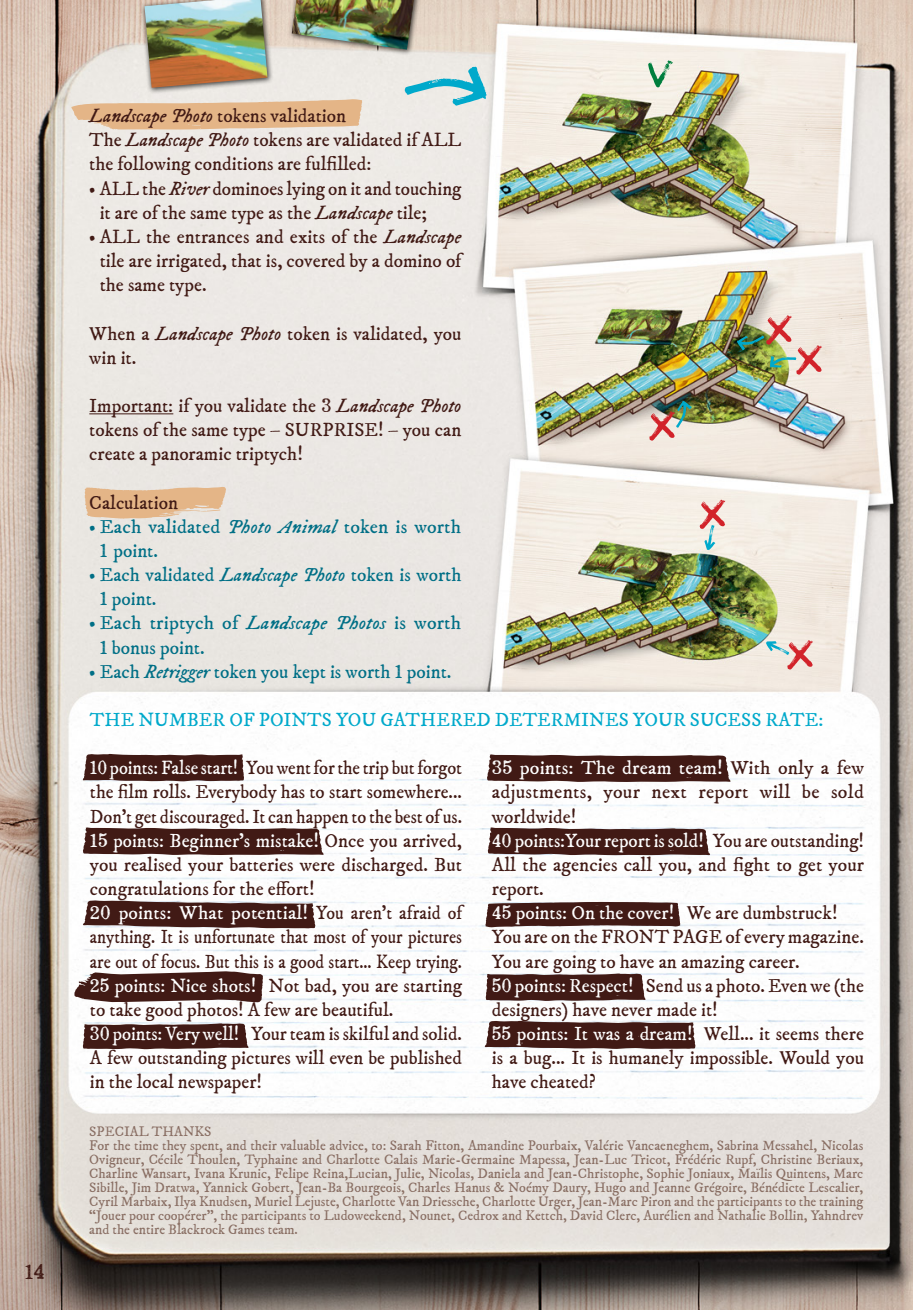
<style>
.page{position:relative;width:913px;height:1310px;background:#fff}
.page>*{position:absolute;margin:0;border:0;box-sizing:border-box;transform-origin:0 0}
.t1{font:500 21px "Appareo";color:#411a15}
.TXT_courant{font:19.25px/24.2px "IM FELL DW Pica PRO Roman";color:#411a15;text-align:justify}
.TXT_courant-2{font:19.25px/24.2px "IM FELL DW Pica PRO Roman";color:#411a15;text-align:justify;scale:.93 1}
.TXT_courant-3{font:19.25px/24.2px "IM FELL DW Pica PRO Roman";color:#006f86}
.TXT_courant-4{font:19.25px/24.2px "IM FELL DW Pica PRO Roman";color:#411a15;text-align:justify;scale:.95 1}
.TXT_courant-5{font:19.25px "IM FELL DW Pica PRO Roman";color:#00a9cb}
.TXT_courant-6{font:19.25px "IM FELL DW Pica PRO Roman";color:#fff}
.t2{font:14px/14px "IM FELL DW Pica PRO Roman";color:#896e63;text-align:justify}
.s1{font-family:"IM FELL DW Pica PRO Italic"}
.s2{font-family:"Appareo";font-weight:500}
.s3{font-family:"Appareo";font-weight:500;color:#fff}
.s4{color:#fff}
.s5{color:#411a15}
</style>
<div class="page">
<img style="left:0;top:0;width:913px;height:1310px">
<div style="left:141px;top:0;width:133px;height:94px;background:#000;opacity:.75"></div>
<img style="left:144px;top:0;width:123px;height:88px">
<div style="left:288px;top:0;width:136px;height:56px;background:#000;opacity:.75"></div>
<img style="left:292px;top:0;width:122px;height:50px">
<svg style="left:649px;top:401px;width:43px;height:40px;background:#ac9c8f"></svg>
<img style="left:737px;top:315px;width:85px;height:60px">
<svg style="left:648px;top:60px;width:24px;height:27px"></svg>
<svg style="left:766px;top:640px;width:47px;height:30px"></svg>
<svg style="left:699px;top:500px;width:26px;height:50px"></svg>
<svg style="left:82px;top:753px;width:162px;height:28px;background:#53302c"></svg>
<svg style="left:82px;top:899px;width:233px;height:29px;background:#5f403c"></svg>
<svg style="left:484px;top:1020px;width:211px;height:29px;background:#573532"></svg>
<svg style="left:83px;top:827px;width:241px;height:28px;background:#522f2a"></svg>
<svg style="left:487px;top:754px;width:244px;height:28px;background:#522f2b"></svg>
<svg style="left:83px;top:1022px;width:166px;height:27px;background:#573532"></svg>
<svg style="left:486px;top:973px;width:160px;height:28px;background:#512f2a"></svg>
<svg style="left:488px;top:827px;width:222px;height:28px;background:#512e2a"></svg>
<svg style="left:74px;top:971px;width:189px;height:31px;background:#5b3935"></svg>
<svg style="left:485px;top:902px;width:195px;height:25px;background:#4e2a26"></svg>
<svg style="left:71px;top:99px;width:292px;height:31px;background:#e5bf9a"></svg>
<svg style="left:84px;top:486px;width:142px;height:33px;background:#e5c19d"></svg>
<svg style="left:405px;top:67px;width:82px;height:39px;background:#a5d6dd"></svg>
<hr style="left:89px;top:413px;width:84px;height:1px;background:#411a15">
<p class="t1" style="left:25px;top:1257px;width:22px">14</p>
<p class="TXT_courant" style="left:89px;top:104px;width:258px"><span class="s1">Landscape Photo</span> tokens validation</p>
<p class="TXT_courant" style="left:89px;top:128px;width:374px">The <span class="s1">Landscape Photo</span> tokens are validated if ALL the following conditions are fulfilled:</p>
<p class="TXT_courant" style="left:100px;top:176px;width:363px;text-indent:-10px">• ALL the <span class="s1">River</span> dominoes lying on it and touching it are of the same type as the <span class="s1">Landscape</span> tile;</p>
<p class="TXT_courant" style="left:100px;top:225px;width:363px;text-indent:-10px">• ALL the entrances and exits of the <span class="s1">Landscape </span>tile are irrigated, that is, covered by a domino of the same type.</p>
<p class="TXT_courant" style="left:89px;top:321px;width:374px">When a <span class="s1">Landscape Photo</span> token is validated, you win it.</p>
<p class="TXT_courant" style="left:89px;top:394px;width:374px">Important: if you validate the <span class="s2">3</span> <span class="s1">Landscape Photo </span>tokens of the same type – SURPRISE! – you can create a panoramic triptych!</p>
<p class="TXT_courant" style="left:89px;top:490px;width:90px">Calculation</p>
<p class="TXT_courant-3" style="left:100px;top:515px;width:363px;text-indent:-10px">• Each validated <span class="s1">Photo Animal</span> token is worth<br><span class="s2">1</span> point.</p>
<p class="TXT_courant-3" style="left:100px;top:563px;width:363px;text-indent:-10px">• Each validated <span class="s1">Landscape Photo</span> token is worth<br><span class="s2">1</span> point.</p>
<p class="TXT_courant-3" style="left:100px;top:611px;width:363px;text-indent:-10px">• Each triptych of <span class="s1">Landscape Photos</span> is worth<br><span class="s2">1</span> bonus point.</p>
<p class="TXT_courant-3" style="left:89px;top:659px;width:364px">• Each <span class="s1">Retrigger</span> token you kept is worth <span class="s2">1</span> point.</p>
<p class="TXT_courant-5" style="left:90px;top:708px;width:735px">THE NUMBER OF POINTS YOU GATHERED DETERMINES YOUR SUCESS RATE:</p>
<p class="TXT_courant-4" style="left:90px;top:756px;width:393px"><span class="s3">10</span> <span class="s4">points:False start!</span> You went for the trip but forgot the film rolls. Everybody has to start somewhere...<br>Don’t get discouraged. It can happen to the best of us.</p>
<p class="TXT_courant" style="left:90px;top:829px;width:374px"><span class="s3">15</span> <span class="s4">points: Beginner's mistake!</span> Once you arrived, you realised your batteries were discharged. But congratulations for the effort!</p>
<p class="TXT_courant-2" style="left:90px;top:901px;width:402px"><span class="s3">20</span> <span class="s4">points: What potential!</span> You aren't afraid of anything. It is unfortunate that most of your pictures are out of focus. But this is a good start... Keep trying.<br><span class="s3">25</span> <span class="s4">points: Nice shots!</span> Not bad, you are starting to take good photos! A few are beautiful.</p>
<p class="TXT_courant" style="left:90px;top:1022px;width:373px"><span class="s3">30</span> <span class="s4">points: Very well!</span> Your team is skilful and solid.<br>A few outstanding pictures will even be published in the local newspaper!</p>
<p class="TXT_courant" style="left:492px;top:756px;width:374px"><span class="s3">35</span> <span class="s4">points: The dream team!</span> With only a few adjustments, your next report will be sold worldwide!</p>
<p class="TXT_courant" style="left:492px;top:829px;width:374px"><span class="s3">40</span> <span class="s4">points:Your report is sold!</span> You are outstanding!<br>All the agencies call you, and fight to get your report.</p>
<p class="TXT_courant-6" style="left:492px;top:901px;width:347px"><span class="s2">45</span> points: On the cover! <span class="s5">We are dumbstruck!</span></p>
<p class="TXT_courant" style="left:492px;top:925px;width:374px">You are on the FRONT PAGE of every magazine.<br>You are going to have an amazing career.</p>
<p class="TXT_courant" style="left:492px;top:973px;width:374px"><span class="s3">50</span> <span class="s4">points: Respect!</span> Send us a photo. Even we (the designers) have never made it!</p>
<p class="TXT_courant" style="left:492px;top:1022px;width:374px"><span class="s3">55</span> <span class="s4">points: It was a dream!</span> Well... it seems there is a bug... It is humanely impossible. Would you have cheated?</p>
<p class="t2" style="left:89px;top:1125px;width:124px">SPECIAL THANKS</p>
<p class="t2" style="left:89px;top:1139px;width:775px">For the time they spent, and their valuable advice, to: Sarah Fitton, Amandine Pourbaix, Valérie Vancaeneghem, Sabrina Messahel, Nicolas Ovigneur, Cécile Thoulen, Typhaine and Charlotte Calais Marie-Germaine Mapessa, Jean-Luc Tricot, Frédéric Rupf, Christine Beriaux, Charline Wansart, Ivana Krunic, Felipe Reina,Lucian, Julie, Nicolas, Daniela and Jean-Christophe, Sophie Joniaux, Maïlis Quintens, Marc Sibille, Jim Dratwa, Yannick Gobert, Jean-Ba Bourgeois, Charles Hanus &amp; Noémy Daury, Hugo and Jeanne Grégoire, Bénédicte Lescalier, Cyril Marbaix, Ilya Knudsen, Muriel Lejuste, Charlotte Van Driessche, Charlotte Urger, Jean-Marc Piron and the participants to the training “Jouer pour coopérer”, the participants to Ludoweekend, Nounet, Cedrox and Kettch, David Clerc, Aurélien and Nathalie Bollin, Yahndrev and the entire Blackrock Games team.</p>
</div>
